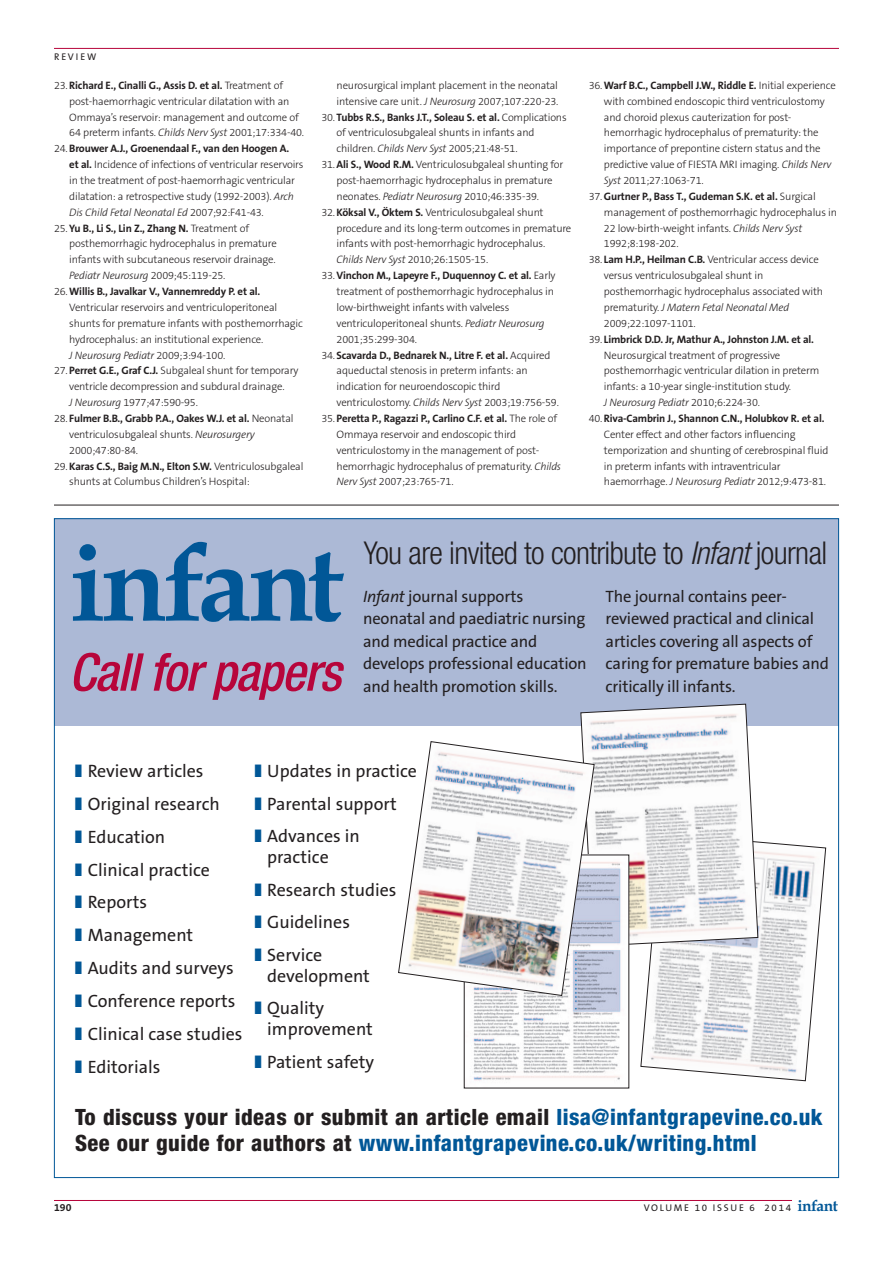
<style>
.page{position:relative;width:893px;height:1263px;background:#fff}
.page>*{position:absolute;margin:0;border:0;box-sizing:border-box;transform-origin:0 0}
.t1{font:700 108.3px "Book Antiqua";letter-spacing:-.045em;color:#015797}
.t2{font:italic 500 condensed 52.2px "Helvetica Neue";color:#b7053b}
.t3{font:300 condensed 31.5px "Helvetica Neue";letter-spacing:-.02em;color:#231f20}
.t4{font:800 condensed 22.5px/25.5px "Helvetica Neue";letter-spacing:.02em;color:#015797}
.t5{font:18px/32.8px "The Sans B5 Plain";color:#231f20}
.t6{font:16.5px/22.5px "The Sans B5 Plain";letter-spacing:-.01em;color:#231f20}
.t7{font:300 10.8px/15.9px "The Sans B3";letter-spacing:-.015em;color:#231f20}
.t8{font:700 10.8px "The Sans B7";letter-spacing:-.015em;color:#231f20}
.t9{font:700 10.5px "The Sans B7";color:#231f20}
.t10{font:9.75px "The Sans B5 Plain";letter-spacing:.175em;color:#231f20}
.s1{font-family:"The Sans B3";font-weight:300}
.s2{font-style:italic}
.s3{font-family:"The Sans B7";font-weight:700}
.s4{color:#015797}
.s5{color:#231f20}
.s6{font-family:"Book Antiqua";font-weight:700;font-size:15.6px;color:#015797}
</style>
<div class="page">
<hr style="left:54px;top:48px;width:785px;height:1px;background:#b7053b">
<hr style="left:54px;top:1200px;width:738px;height:1px;background:#b7053b">
<div style="left:54px;top:518px;width:785px;height:208px;background:#acb9d6"></div>
<svg style="left:640px;top:841px;width:186px;height:240px"></svg>
<svg style="left:580px;top:704px;width:178px;height:242px"></svg>
<img style="left:473px;top:857px;width:154px;height:224px">
<svg style="left:398px;top:741px;width:197px;height:255px"></svg>
<hr style="left:54px;top:505px;width:785px;height:1px;background:#231f20">
<p class="t10" style="left:54px;top:53px;width:44px">REVIEW</p>
<p class="t8" style="left:54px;top:81px;width:231px"><span class="s1">23.</span> Richard E., Cinalli G., Assis D. et al. <span class="s1">Treatment of</span></p>
<p class="t7" style="left:69px;top:94px;width:236px">post-haemorrhagic ventricular dilatation with an<br>Ommaya’s reservoir: management and outcome of<br>64 preterm infants. <span class="s2">Childs Nerv Syst</span> 2001;17:334-40.</p>
<p class="t8" style="left:54px;top:144px;width:237px"><span class="s1">24.</span> Brouwer A.J., Groenendaal F., van den Hoogen A.</p>
<p class="t7" style="left:69px;top:158px;width:236px"><span class="s3">et al.</span> Incidence of infections of ventricular reservoirs in the treatment of post-haemorrhagic ventricular dilatation: a retrospective study (1992-2003). <span class="s2">Arch Dis Child Fetal Neonatal Ed</span> 2007;92:F41-43.</p>
<p class="t8" style="left:54px;top:224px;width:197px"><span class="s1">25.</span> Yu B., Li S., Lin Z., Zhang N. <span class="s1">Treatment of</span></p>
<p class="t7" style="left:69px;top:237px;width:209px;text-align:justify">posthemorrhagic hydrocephalus in premature infants with subcutaneous reservoir drainage.<br><span class="s2">Pediatr Neurosurg</span> 2009;45:119-25.</p>
<p class="t8" style="left:54px;top:287px;width:208px"><span class="s1">26.</span> Willis B., Javalkar V., Vannemreddy P. et al.</p>
<p class="t7" style="left:69px;top:300px;width:235px">Ventricular reservoirs and ventriculoperitoneal shunts for premature infants with posthemorrhagic hydrocephalus: an institutional experience.<br><span class="s2">J Neurosurg Pediatr</span> 2009;3:94-100.</p>
<p class="t7" style="left:69px;top:364px;width:231px;text-indent:-15px">27. <span class="s3">Perret G.E., Graf C.J.</span> Subgaleal shunt for temporary ventricle decompression and subdural drainage.<br><span class="s2">J Neurosurg</span> 1977;47:590-95.</p>
<p class="t8" style="left:54px;top:414px;width:241px"><span class="s1">28.</span> Fulmer B.B., Grabb P.A., Oakes W.J. et al. <span class="s1">Neonatal</span></p>
<p class="t7" style="left:69px;top:427px;width:187px">ventriculosubgaleal shunts. <span class="s2">Neurosurgery<br></span>2000;47:80-84.</p>
<p class="t8" style="left:54px;top:462px;width:251px"><span class="s1">29.</span> Karas C.S., Baig M.N., Elton S.W. <span class="s1">Ventriculosubgaleal</span></p>
<p class="t7" style="left:69px;top:475px;width:182px">shunts at Columbus Children’s Hospital:</p>
<p class="t7" style="left:337px;top:78px;width:223px">neurosurgical implant placement in the neonatal intensive care unit. <span class="s2">J Neurosurg</span> 2007;107:220-23.</p>
<p class="t8" style="left:321px;top:113px;width:247px"><span class="s1">30.</span> Tubbs R.S., Banks J.T., Soleau S. et al. <span class="s1">Complications</span></p>
<p class="t7" style="left:337px;top:126px;width:199px">of ventriculosubgaleal shunts in infants and children. <span class="s2">Childs Nerv Syst</span> 2005;21:48-51.</p>
<p class="t7" style="left:337px;top:158px;width:228px;text-indent:-15px">31. <span class="s3">Ali S., Wood R.M.</span> Ventriculosubgaleal shunting for post-haemorrhagic hydrocephalus in premature neonates. <span class="s2">Pediatr Neurosurg</span> 2010;46:335-39.</p>
<p class="t7" style="left:337px;top:205px;width:236px;text-indent:-15px">32. <span class="s3">Köksal V., Öktem S.</span> Ventriculosubgaleal shunt procedure and its long-term outcomes in premature infants with post-hemorrhagic hydrocephalus.<br><span class="s2">Childs Nerv Syst</span> 2010;26:1505-15.</p>
<p class="t8" style="left:321px;top:271px;width:236px"><span class="s1">33.</span> Vinchon M., Lapeyre F., Duquennoy C. et al. <span class="s1">Early</span></p>
<p class="t7" style="left:337px;top:285px;width:219px">treatment of posthemorrhagic hydrocephalus in low-birthweight infants with valveless ventriculoperitoneal shunts. <span class="s2">Pediatr Neurosurg </span>2001;35:299-304.</p>
<p class="t8" style="left:321px;top:351px;width:231px"><span class="s1">34.</span> Scavarda D., Bednarek N., Litre F. et al. <span class="s1">Acquired</span></p>
<p class="t7" style="left:337px;top:364px;width:224px">aqueductal stenosis in preterm infants: an indication for neuroendoscopic third ventriculostomy. <span class="s2">Childs Nerv Syst</span> 2003;19:756-59.</p>
<p class="t8" style="left:321px;top:414px;width:237px"><span class="s1">35.</span> Peretta P., Ragazzi P., Carlino C.F. et al. <span class="s1">The role of</span></p>
<p class="t7" style="left:337px;top:427px;width:226px">Ommaya reservoir and endoscopic third ventriculostomy in the management of post&shy;hemorrhagic hydrocephalus of prematurity. <span class="s2">Childs Nerv Syst</span> 2007;23:765-71.</p>
<p class="t8" style="left:589px;top:81px;width:249px"><span class="s1">36.</span> Warf B.C., Campbell J.W., Riddle E. <span class="s1">Initial experience</span></p>
<p class="t7" style="left:604px;top:94px;width:229px">with combined endoscopic third ventriculostomy and choroid plexus cauterization for post&shy;hemorrhagic hydrocephalus of prematurity: the importance of prepontine cistern status and the predictive value of FIESTA MRI imaging. <span class="s2">Childs Nerv Syst</span> 2011;27:1063-71.</p>
<p class="t8" style="left:589px;top:192px;width:229px"><span class="s1">37.</span> Gurtner P., Bass T., Gudeman S.K. et al. <span class="s1">Surgical</span></p>
<p class="t7" style="left:604px;top:205px;width:235px">management of posthemorrhagic hydrocephalus in<br>22 low-birth-weight infants. <span class="s2">Childs Nerv Syst<br></span>1992;8:198-202.</p>
<p class="t7" style="left:604px;top:253px;width:221px;text-indent:-15px">38. <span class="s3">Lam H.P., Heilman C.B.</span> Ventricular access device versus ventriculosubgaleal shunt in posthemorrhagic hydrocephalus associated with prematurity. <span class="s2">J Matern Fetal Neonatal Med </span>2009;22:1097-1101.</p>
<p class="t8" style="left:589px;top:335px;width:227px"><span class="s1">39.</span> Limbrick D.D. Jr, Mathur A., Johnston J.M. et al.</p>
<p class="t7" style="left:604px;top:348px;width:217px">Neurosurgical treatment of progressive posthemorrhagic ventricular dilation in preterm infants: a 10-year single-institution study.<br><span class="s2">J Neurosurg Pediatr</span> 2010;6:224-30.</p>
<p class="t8" style="left:589px;top:414px;width:237px"><span class="s1">40.</span> Riva-Cambrin J., Shannon C.N., Holubkov R. et al.</p>
<p class="t7" style="left:604px;top:427px;width:226px">Center effect and other factors influencing temporization and shunting of cerebrospinal fluid in preterm infants with intraventricular haemorrhage. <span class="s2">J Neurosurg Pediatr</span> 2012;9:473-81.</p>
<h1 class="t1" style="left:70px;top:520px;width:276px">infant</h1>
<h2 class="t2" style="left:69px;top:653px;width:283px">Callforpapers</h2>
<h3 class="t3" style="left:364px;top:542px;width:465px">You are invited to contribute to <span class="s2">Infant</span>journal</h3>
<h3 class="t6" style="left:363px;top:586px;width:225px"><span class="s2">Infant</span> journal supports neonatal and paediatric nursing and medical practice and develops professional education and health promotion skills.</h3>
<h3 class="t6" style="left:606px;top:586px;width:225px">The journal contains peer&shy;reviewed practical and clinical articles covering all aspects of caring for premature babies and critically ill infants.</h3>
<h3 class="t5" style="left:75px;top:756px;width:169px"><span class="s4">❚</span> Review articles<br><span class="s4">❚</span> Original research<br><span class="s4">❚</span> Education<br><span class="s4">❚</span> Clinical practice<br><span class="s4">❚</span> Reports<br><span class="s4">❚</span> Management<br><span class="s4">❚</span> Audits and surveys <span class="s4">❚</span> Conference reports <span class="s4">❚</span> Clinical case studies <span class="s4">❚</span> Editorials</h3>
<h3 class="t5" style="left:255px;top:756px;width:164px"><span class="s4">❚</span> Updates in practice <span class="s4">❚</span> Parental support<br><span class="s4">❚</span> Advances in</h3>
<h3 class="t5" style="left:255px;top:842px;width:143px;text-indent:13px">practice<br><span class="s4">❚</span> Research studies <span class="s4">❚</span> Guidelines<br><span class="s4">❚</span> Service</h3>
<h3 class="t5" style="left:255px;top:961px;width:117px;text-indent:13px">development <span class="s4">❚</span> Quality</h3>
<h3 class="t5" style="left:255px;top:1015px;width:121px;text-align:right">improvement<br><span class="s4">❚</span> Patient safety</h3>
<h3 class="t4" style="left:75px;top:1106px;width:749px"><span class="s5">To discuss your ideas or submit an article email</span> lisa@infantgrapevine.co.uk<br><span class="s5">See our guide for authors at</span> www.infantgrapevine.co.uk/writing.html</h3>
<p class="t9" style="left:54px;top:1203px;width:19px">190</p>
<p class="t10" style="left:644px;top:1204px;width:196px">VOLUME 10 ISSUE 6 2014 <span class="s6">infant</span></p>
</div>
